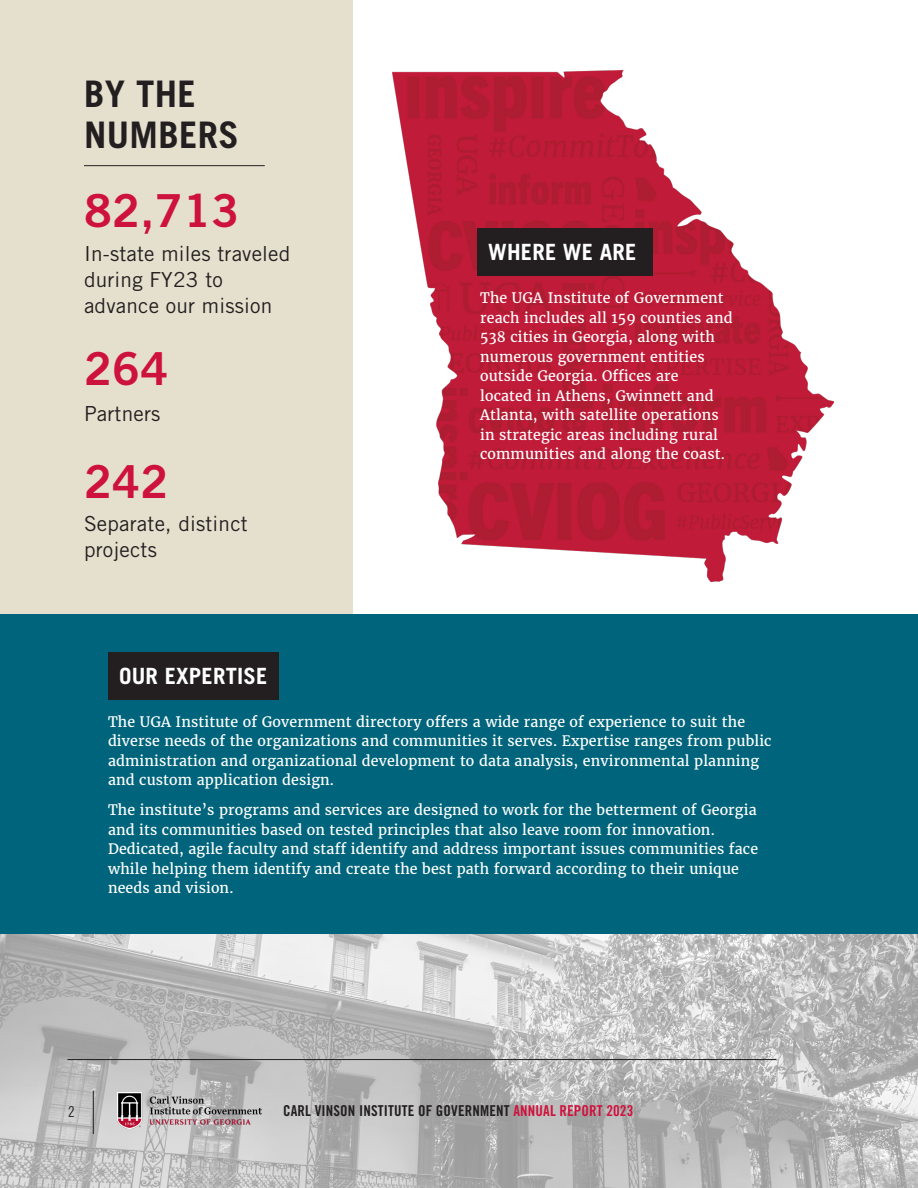
<style>
.page{position:relative;width:918px;height:1188px;background:#fff}
.page>*{position:absolute;margin:0;border:0;box-sizing:border-box;transform-origin:0 0}
.body_text{font:45.45px "Trade Gothic LT Std Bd 2";letter-spacing:.01em;color:#cd123d}
.t1{font:700 36.6px/40.5px "Trade Gothic LT Std";letter-spacing:.01em;color:#231f20}
.t2{font:700 22.35px "Trade Gothic LT Std";letter-spacing:.01em;color:#fff}
.body_text-2{font:20.7px/25.5px "Trade Gothic LT Std";letter-spacing:.01em;color:#231f20}
.t3{font:15px "Trade Gothic LT Std Bd Cn 20";letter-spacing:.01em;color:#231f20}
.t4{font:15px "Trade Gothic LT Std Cn 18";color:#231f20}
.body_text-3{font:14.25px/19.5px "Merriweather";letter-spacing:.01em;color:#fff}
.s1{color:#cd123d}
</style>
<div class="page">
<div style="left:0;top:0;width:353px;height:663px;background:#e5e0ce"></div>
<hr style="left:84px;top:165px;width:181px;height:1px;background:#231f20">
<img style="left:393px;top:71px;width:441px;height:511px">
<div style="left:477px;top:228px;width:176px;height:48px;background:#231f20"></div>
<svg style="left:0;top:933px;width:918px;height:255px;background:#bebfbf"></svg>
<div style="left:0;top:614px;width:918px;height:319px;background:#00657c"></div>
<div style="left:108px;top:653px;width:171px;height:47px;background:#231f20"></div>
<hr style="left:68px;top:1059px;width:708px;height:1px;background:#231f20">
<hr style="left:93px;top:1091px;width:1px;height:43px;background:#231f20">
<img style="left:117px;top:1092px;width:145px;height:37px">
<p class="t1" style="left:84px;top:74px;width:156px">BY THE<br>NUMBERS</p>
<p class="body_text" style="left:84px;top:183px;width:157px">82,713</p>
<p class="body_text-2" style="left:84px;top:241px;width:208px">In-state miles traveled during FY23 to advance our mission</p>
<p class="body_text" style="left:84px;top:341px;width:86px">264</p>
<p class="body_text-2" style="left:84px;top:401px;width:78px">Partners</p>
<p class="body_text" style="left:84px;top:454px;width:86px">242</p>
<p class="body_text-2" style="left:84px;top:511px;width:165px">Separate, distinct projects</p>
<p class="t2" style="left:119px;top:663px;width:150px">OUR EXPERTISE</p>
<p class="t2" style="left:488px;top:238px;width:150px">WHERE WE ARE</p>
<p class="body_text-3" style="left:480px;top:288px;width:254px">The UGA Institute of Government reach includes all 159 counties and 538 cities in Georgia, along with numerous government entities outside Georgia. Offices are located in Athens, Gwinnett and Atlanta, with satellite operations in strategic areas including rural communities and along the coast.</p>
<p class="body_text-3" style="left:108px;top:711px;width:665px">The UGA Institute of Government directory offers a wide range of experience to suit the diverse needs of the organizations and communities it serves. Expertise ranges from public administration and organizational development to data analysis, environmental planning and custom application design.</p>
<p class="body_text-3" style="left:108px;top:800px;width:652px">The institute’s programs and services are designed to work for the betterment of Georgia and its communities based on tested principles that also leave room for innovation.<br>Dedicated, agile faculty and staff identify and address important issues communities face while helping them identify and create the best path forward according to their unique needs and vision.</p>
<p class="t4" style="left:68px;top:1103px;width:8px">2</p>
<p class="t3" style="left:283px;top:1101px;width:352px">CARL VINSON INSTITUTE OF GOVERNMENT <span class="s1">ANNUAL REPORT 2023</span></p>
</div>
